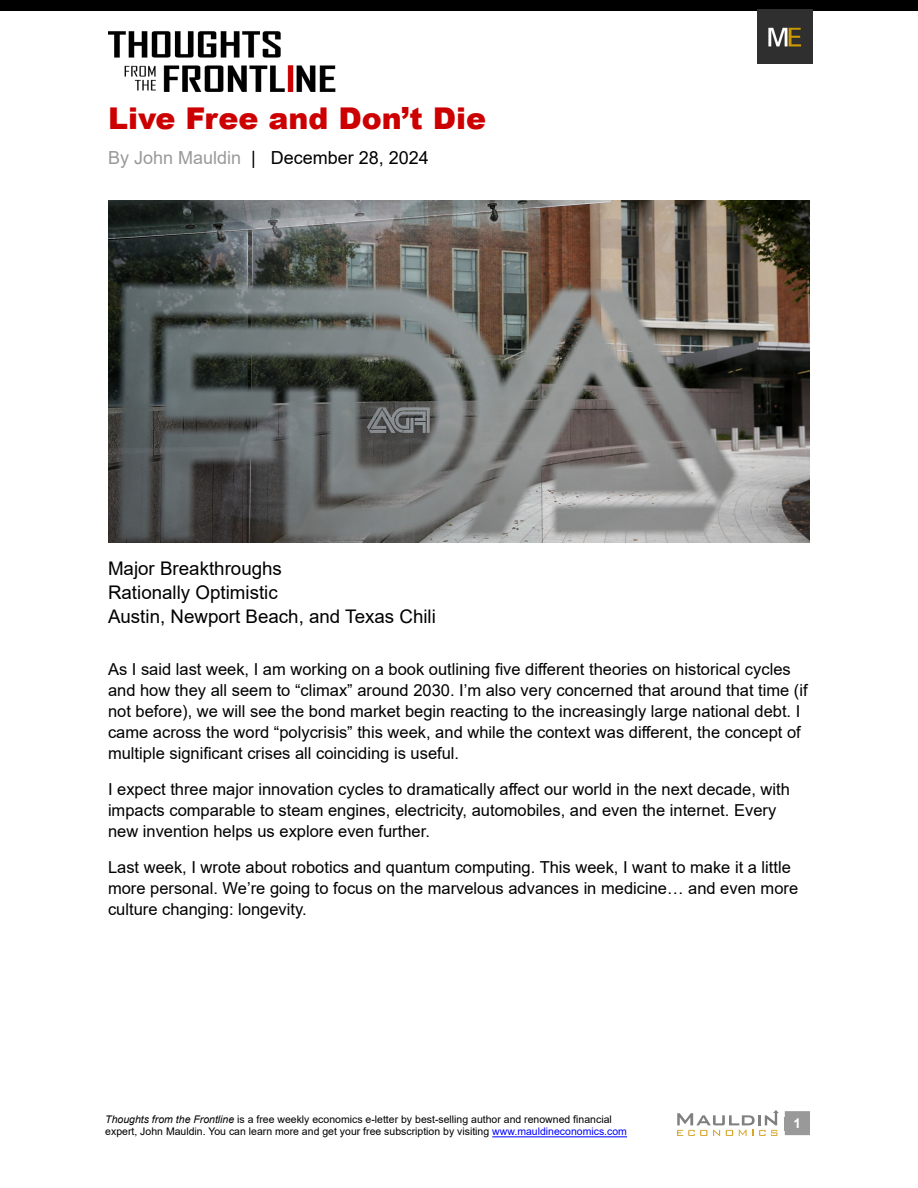
<style>
.page{position:relative;width:918px;height:1188px;background:#fff}
.page>*{position:absolute;margin:0;border:0;box-sizing:border-box;transform-origin:0 0}
.t1{font:900 30px "Arial";color:#cc0001}
.t2{font:18.75px/24px "Arial";color:#000}
.t3{font:18px "Arial";color:#000}
.t4{font:16.5px/21px "Arial";color:#000}
.t5{font:700 13.5px "Arial";color:#fff}
.t6{font:10.5px/12.6px "Arial";color:#000}
.s1{color:#999}
.s2{font-style:italic}
.s3{color:#00f}
</style>
<div class="page">
<div style="left:785px;top:1111px;width:25px;height:24px;background:#999"></div>
<hr style="left:492px;top:1136px;width:135px;height:1px;background:#00f">
<img style="left:108px;top:31px;width:228px;height:61px">
<div style="left:0;top:0;width:918px;height:11px;background:#000"></div>
<img style="left:758px;top:9px;width:55px;height:55px">
<svg style="left:677px;top:1110px;width:102px;height:26px"></svg>
<img style="left:108px;top:200px;width:702px;height:342px">
<h1 class="t1" style="left:108px;top:97px;width:380px">Live Free and Don’t Die</h1>
<p class="t3" style="left:108px;top:146px;width:322px"><span class="s1">By John Mauldin</span> | December 28, 2024</p>
<p class="t2" style="left:108px;top:556px;width:329px">Major Breakthroughs<br>Rationally Optimistic<br>Austin, Newport Beach, and Texas Chili</p>
<p class="t4" style="left:108px;top:659px;width:701px">As I said last week, I am working on a book outlining five different theories on historical cycles and how they all seem to “climax” around 2030. I’m also very concerned that around that time (if not before), we will see the bond market begin reacting to the increasingly large national debt. I came across the word “polycrisis” this week, and while the context was different, the concept of multiple significant crises all coinciding is useful.</p>
<p class="t4" style="left:108px;top:779px;width:683px">I expect three major innovation cycles to dramatically affect our world in the next decade, with impacts comparable to steam engines, electricity, automobiles, and even the internet. Every new invention helps us explore even further.</p>
<p class="t4" style="left:108px;top:857px;width:692px">Last week, I wrote about robotics and quantum computing. This week, I want to make it a little more personal. We’re going to focus on the marvelous advances in medicine… and even more culture changing: longevity.</p>
<p class="t6" style="left:105px;top:1113px;width:523px"><span class="s2">Thoughts from the Frontline</span> is a free weekly economics e-letter by best-selling author and renowned financial expert, John Mauldin. You can learn more and get your free subscription by visiting <span class="s3">www.mauldineconomics.com</span></p>
<p class="t5" style="left:794px;top:1113px;width:9px">1</p>
</div>
